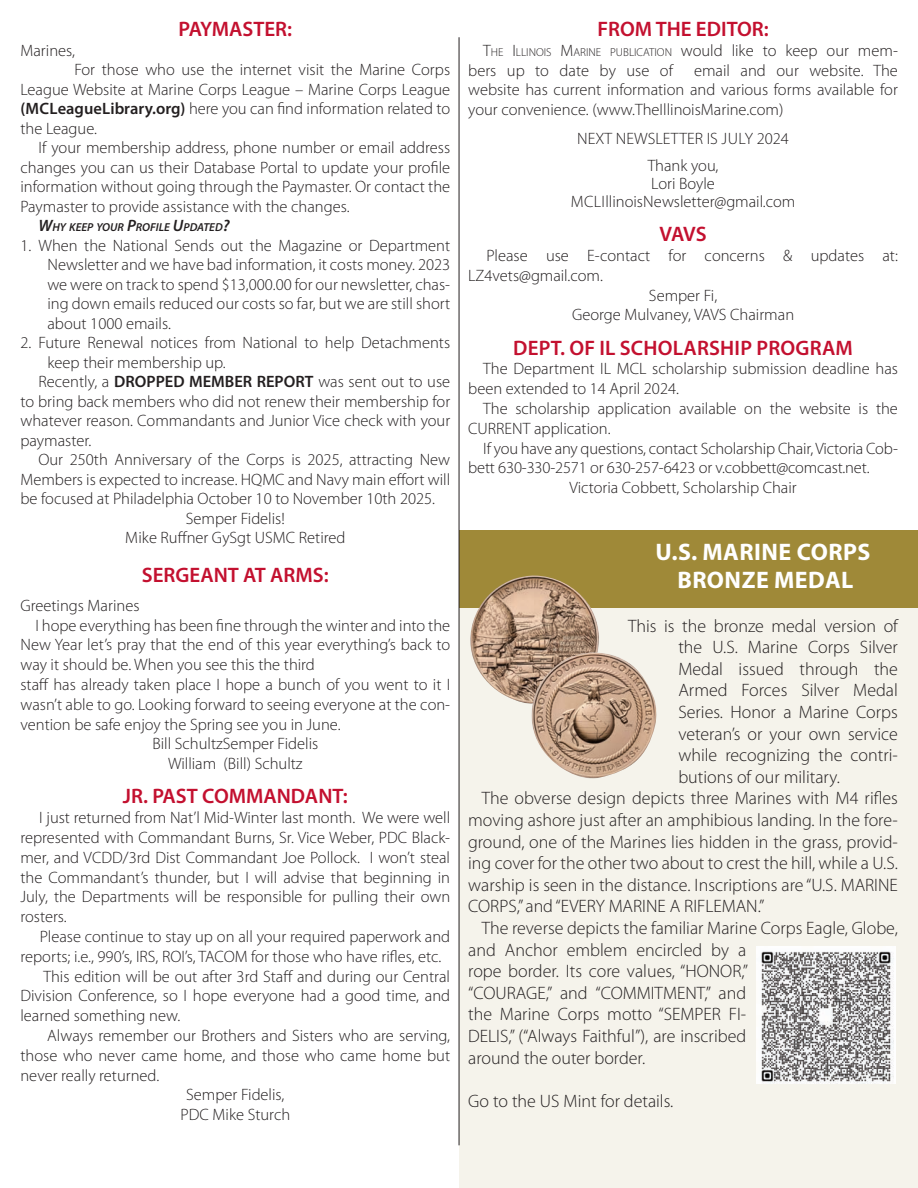
<style>
.page{position:relative;width:918px;height:1188px;background:#fff}
.page>*{position:absolute;margin:0;border:0;box-sizing:border-box;transform-origin:0 0}
.t1{font:700 24px/28.8px "Myriad Pro";letter-spacing:.02em;color:#fff;text-align:center}
.t2{font:600 21px "Myriad Pro";color:#c3102f}
.t3{font:300 18px "Myriad Pro";color:#231f20}
.t4{font:300 16.5px/19.8px "Myriad Pro";color:#231f20;text-align:justify}
.t5{font:300 11.55px "Myriad Pro";color:#231f20}
.t6{font:italic 600 11.55px "Myriad Pro";color:#231f20}
.s1{font-weight:600}
.s2{font-size:16.5px}
</style>
<div class="page">
<div style="left:459px;top:574px;width:459px;height:614px;background:#f5f3eb"></div>
<div style="left:459px;top:530px;width:459px;height:78px;background:#9f8938"></div>
<hr style="left:459px;top:37px;width:1px;height:1108px;background:#231f20">
<img style="left:470px;top:576px;width:129px;height:128px">
<img style="left:756px;top:947px;width:140px;height:136px">
<img style="left:530px;top:652px;width:127px;height:127px">
<p class="t4" style="left:20px;top:40px;width:56px">Marines,</p>
<p class="t2" style="left:178px;top:16px;width:115px">PAYMASTER:</p>
<p class="t4" style="left:74px;top:60px;width:377px">For those who use the internet visit the Marine Corps</p>
<p class="t4" style="left:20px;top:79px;width:431px">League Website at Marine Corps League – Marine Corps League</p>
<p class="t4" style="left:20px;top:99px;width:431px"><span class="s1">(MCLEAGUELIBRARY.ORG)</span> here you can find information related to</p>
<p class="t4" style="left:20px;top:118px;width:78px">the League.</p>
<p class="t4" style="left:38px;top:138px;width:413px">If your membership address, phone number or email address</p>
<p class="t4" style="left:20px;top:157px;width:431px">changes you can us their Database Portal to update your profile</p>
<p class="t4" style="left:20px;top:177px;width:431px">information without going through the Paymaster. Or contact the</p>
<p class="t4" style="left:20px;top:196px;width:331px">Paymaster to provide assistance with the changes.</p>
<p class="t6" style="left:38px;top:220px;width:193px"><span class="s2">W</span>HY KEEP YOUR <span class="s2">P</span>ROFILE <span class="s2">U</span>PDATED<span class="s2">?</span></p>
<p class="t4" style="left:47px;top:236px;width:404px;text-indent:-27px">1. When the National Sends out the Magazine or Department Newsletter and we have bad information, it costs money. 2023 we were on track to spend $13,000.00 for our newsletter, chas&shy;ing down emails reduced our costs so far, but we are still short about 1000 emails.</p>
<p class="t4" style="left:20px;top:333px;width:431px">2. Future Renewal notices from National to help Detachments</p>
<p class="t4" style="left:47px;top:352px;width:180px">keep their membership up.</p>
<p class="t4" style="left:38px;top:372px;width:413px">Recently, a <span class="s1">DROPPED MEMBER REPORT</span> was sent out to use</p>
<p class="t4" style="left:20px;top:391px;width:431px">to bring back members who did not renew their membership for</p>
<p class="t4" style="left:20px;top:411px;width:431px">whatever reason. Commandants and Junior Vice check with your</p>
<p class="t4" style="left:20px;top:430px;width:72px">paymaster.</p>
<p class="t4" style="left:39px;top:450px;width:413px">Our 250th Anniversary of the Corps is 2025, attracting New</p>
<p class="t4" style="left:20px;top:469px;width:431px">Members is expected to increase. HQMC and Navy main effort will</p>
<p class="t4" style="left:20px;top:489px;width:416px">be focused at Philadelphia October 10 to November 10th 2025.</p>
<p class="t4" style="left:186px;top:508px;width:100px">Semper Fidelis!</p>
<p class="t4" style="left:125px;top:528px;width:222px">Mike Ruffner GySgt USMC Retired</p>
<p class="t2" style="left:142px;top:562px;width:188px">SERGEANT AT ARMS:</p>
<p class="t4" style="left:20px;top:596px;width:121px">Greetings Marines</p>
<p class="t4" style="left:35px;top:615px;width:416px">I hope everything has been fine through the winter and into the</p>
<p class="t4" style="left:20px;top:635px;width:431px">New Year let’s pray that the end of this year everything’s back to</p>
<p class="t4" style="left:20px;top:655px;width:296px">way it should be. When you see this the third</p>
<p class="t4" style="left:20px;top:675px;width:431px">staff has already taken place I hope a bunch of you went to it I</p>
<p class="t4" style="left:20px;top:695px;width:431px">wasn’t able to go. Looking forward to seeing everyone at the con-</p>
<p class="t4" style="left:20px;top:714px;width:322px">vention be safe enjoy the Spring see you in June.</p>
<p class="t4" style="left:152px;top:734px;width:167px">Bill SchultzSemper Fidelis</p>
<p class="t4" style="left:168px;top:754px;width:136px">William (Bill) Schultz</p>
<p class="t2" style="left:123px;top:783px;width:227px">JR. PAST COMMANDANT:</p>
<p class="t4" style="left:20px;top:808px;width:431px;text-indent:19px">I just returned from Nat’l Mid-Winter last month. We were well represented with Commandant Burns, Sr. Vice Weber, PDC Black&shy;mer, and VCDD/3rd Dist Commandant Joe Pollock. I won’t steal the Commandant’s thunder, but I will advise that beginning in July, the Departments will be responsible for pulling their own rosters.</p>
<p class="t4" style="left:40px;top:927px;width:412px">Please continue to stay up on all your required paperwork and</p>
<p class="t4" style="left:20px;top:947px;width:422px">reports; i.e., 990’s, IRS, ROI’s, TACOM for those who have rifles, etc.</p>
<p class="t4" style="left:44px;top:966px;width:408px">This edition will be out after 3rd Staff and during our Central</p>
<p class="t4" style="left:20px;top:986px;width:431px">Division Conference, so I hope everyone had a good time, and</p>
<p class="t4" style="left:20px;top:1006px;width:161px">learned something new.</p>
<p class="t4" style="left:47px;top:1026px;width:404px">Always remember our Brothers and Sisters who are serving,</p>
<p class="t4" style="left:20px;top:1046px;width:431px">those who never came home, and those who came home but</p>
<p class="t4" style="left:20px;top:1065px;width:140px">never really returned.</p>
<p class="t4" style="left:186px;top:1085px;width:100px">Semper Fidelis,</p>
<p class="t4" style="left:180px;top:1105px;width:111px">PDC Mike Sturch</p>
<p class="t2" style="left:597px;top:16px;width:173px">FROM THE EDITOR:</p>
<p class="t5" style="left:483px;top:46px;width:416px"><span class="s2">T</span>HE <span class="s2">I</span>LLI NOIS <span class="s2">M</span>ARI NE PUBLICATION <span class="s2">would like to keep our mem-</span></p>
<p class="t4" style="left:468px;top:60px;width:206px">bers up to date by use of</p>
<p class="t4" style="left:468px;top:60px;width:431px;text-indent:226px">email and our website. The website has current information and various forms available for your convenience. (www.TheIllinoisMarine.com)</p>
<p class="t4" style="left:577px;top:125px;width:213px;line-height:27px;text-align:center">NEXT NEWSLETTER IS JULY 2024<br>Thank you,</p>
<p class="t4" style="left:651px;top:174px;width:65px">Lori Boyle</p>
<p class="t4" style="left:571px;top:192px;width:9px">mcli</p>
<p class="t4" style="left:605px;top:192px;width:192px">llinoisnewsletter@gmail.com</p>
<p class="t2" style="left:660px;top:221px;width:49px">VAVS</p>
<p class="t4" style="left:486px;top:246px;width:413px">Please use E-contact for concerns &amp; updates at:</p>
<p class="t4" style="left:468px;top:266px;width:136px">LZ4vets@gmail.com.</p>
<p class="t4" style="left:649px;top:285px;width:70px">Semper Fi,</p>
<p class="t4" style="left:572px;top:305px;width:224px">George Mulvaney, VAVS Chairman</p>
<p class="t2" style="left:513px;top:334px;width:133px">DEPT.OF IL SCHO</p>
<p class="t2" style="left:673px;top:334px;width:157px">LARSH IP PROG RAM</p>
<p class="t4" style="left:468px;top:359px;width:431px;text-indent:15px">The Department IL MCL scholarship submission deadline has been extended to 14 April 2024.</p>
<p class="t4" style="left:468px;top:399px;width:431px;text-indent:15px">The scholarship application available on the website is the<br>CURRENT application.</p>
<p class="t4" style="left:483px;top:438px;width:416px">If you have any questions, contact Scholarship Chair, Victoria Cob-</p>
<p class="t4" style="left:468px;top:458px;width:403px">bett 630-330-2571 or 630-257-6423 or v.cobbett@comcast.net.</p>
<p class="t4" style="left:569px;top:478px;width:229px">Victoria Cobbett, Scholarship Chair</p>
<h1 class="t1" style="left:656px;top:536px;width:215px">U.S. MARINE CORPS<br>BRONZE MEDAL</h1>
<p class="t3" style="left:628px;top:616px;width:271px">This is the bronze medal version of</p>
<p class="t3" style="left:678px;top:637px;width:221px">the U.S. Marine Corps Silver</p>
<p class="t3" style="left:678px;top:659px;width:221px">Medal issued through the</p>
<p class="t3" style="left:678px;top:680px;width:221px">Armed Forces Silver Medal</p>
<p class="t3" style="left:678px;top:702px;width:221px">Series. Honor a Marine Corps</p>
<p class="t3" style="left:678px;top:724px;width:221px">veteran’s or your own service</p>
<p class="t3" style="left:678px;top:745px;width:221px">while recognizing the contri-</p>
<p class="t3" style="left:678px;top:767px;width:163px">butions of our military.</p>
<p class="t3" style="left:482px;top:788px;width:418px">The obverse design depicts three Marines with M4 rifles</p>
<p class="t3" style="left:468px;top:810px;width:431px">moving ashore just after an amphibious landing. In the fore-</p>
<p class="t3" style="left:468px;top:832px;width:431px">ground, one of the Marines lies hidden in the grass, provid-</p>
<p class="t3" style="left:468px;top:853px;width:431px">ing cover for the other two about to crest the hill, while a U.S.</p>
<p class="t3" style="left:468px;top:875px;width:431px">warship is seen in the distance. Inscriptions are “U.S. MARINE</p>
<p class="t3" style="left:468px;top:896px;width:298px">CORPS,” and “EVERY MARINE A RIFLEMAN.”</p>
<p class="t3" style="left:482px;top:918px;width:418px">The reverse depicts the familiar Marine Corps Eagle, Globe,</p>
<p class="t3" style="left:468px;top:940px;width:280px">and Anchor emblem encircled by a</p>
<p class="t3" style="left:468px;top:961px;width:281px">rope border. Its core values, “HONOR,”</p>
<p class="t3" style="left:468px;top:983px;width:280px">“COURAGE,” and “COMMITMENT,” and</p>
<p class="t3" style="left:468px;top:1004px;width:280px">the Marine Corps motto “SEMPER FI-</p>
<p class="t3" style="left:468px;top:1026px;width:280px">DELIS,” (“Always Faithful”), are inscribed</p>
<p class="t3" style="left:468px;top:1048px;width:179px">around the outer border.</p>
<p class="t3" style="left:468px;top:1091px;width:207px">Go to the US Mint for details.</p>
</div>
